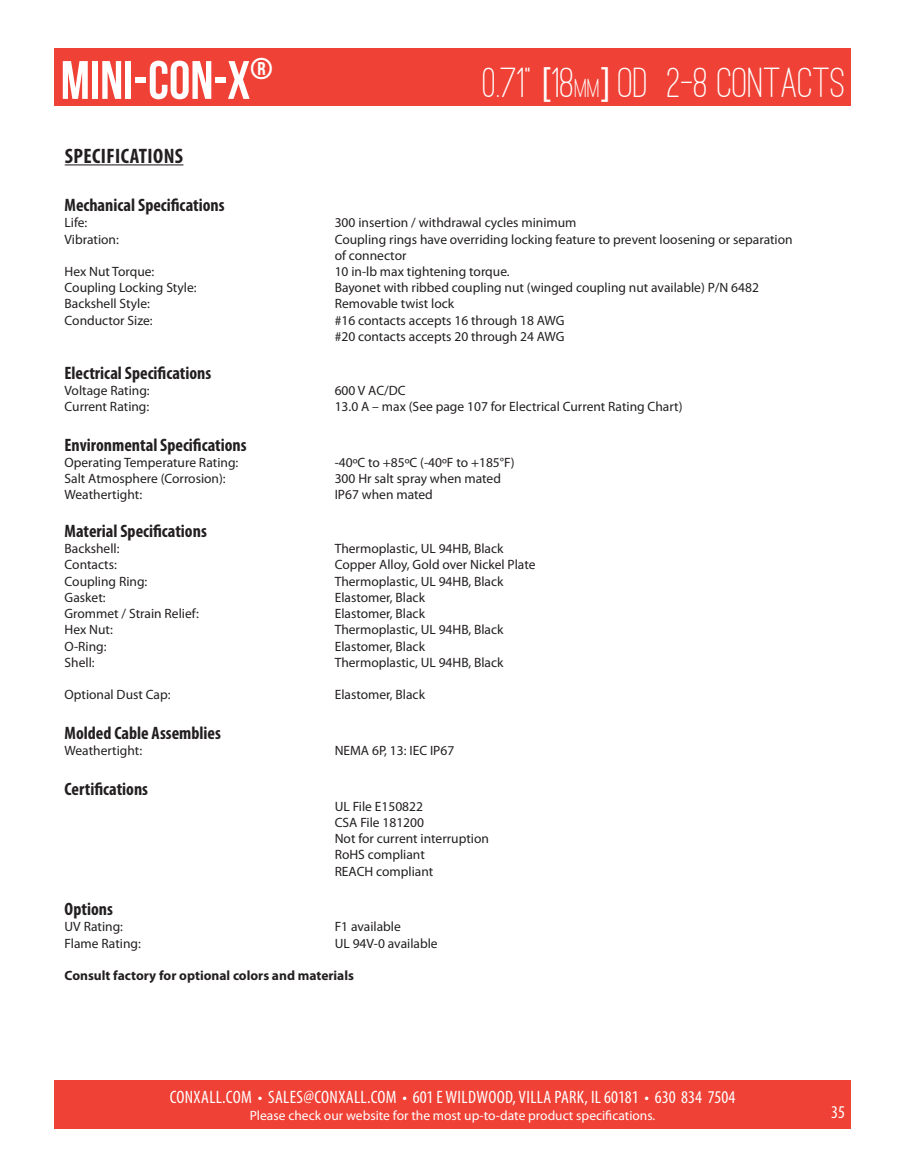
<style>
.page{position:relative;width:905px;height:1175px;background:#fff}
.page>*{position:absolute;margin:0;border:0;box-sizing:border-box;transform-origin:0 0}
.t1{font:54px "Bebas Neue";color:#fff}
.t2{font:500 43.5px "Ostrich Sans";color:#fff}
.t3{font:700 condensed 21px "Myriad Pro";letter-spacing:.02em;color:#231f20}
.t4{font:700 condensed 18px "Myriad Pro";color:#231f20}
.t5{font:condensed 18px "Myriad Pro";letter-spacing:.02em;color:#fff}
.t6{font:13.5px/16.2px "Myriad Pro";color:#231f20}
.t7{font:13.5px "Myriad Pro";color:#fff}
.t8{font:700 13.5px "Myriad Pro";color:#231f20}
.s1{font-family:"Myriad Pro";font-weight:400;font-stretch:condensed}
.s2{font-size:27px}
</style>
<div class="page">
<div style="left:54px;top:49px;width:796px;height:57px;background:#ef4135"></div>
<div style="left:55px;top:1080px;width:795px;height:48px;background:#ef4135"></div>
<hr style="left:65px;top:164px;width:118px;height:1px;background:#231f20">
<h1 class="t1" style="left:61px;top:51px;width:213px">MINI-CON-X<sup>®</sup></h1>
<h2 class="t2" style="left:483px;top:57px;width:364px">0.71” <span class="s1">[</span>18<span class="s2">MM</span><span class="s1">]</span> OD 2-8 CONTACTS</h2>
<h3 class="t3" style="left:65px;top:143px;width:120px">Specifications</h3>
<h3 class="t4" style="left:65px;top:194px;width:161px">Mechanical Specifications</h3>
<p class="t6" style="left:65px;top:214px;width:24px">Life:</p>
<p class="t6" style="left:335px;top:214px;width:243px">300 insertion / withdrawal cycles minimum</p>
<p class="t6" style="left:65px;top:231px;width:56px">Vibration:</p>
<p class="t6" style="left:335px;top:231px;width:459px">Coupling rings have overriding locking feature to prevent loosening or separation of connector</p>
<p class="t6" style="left:65px;top:263px;width:91px">Hex Nut Torque:</p>
<p class="t6" style="left:335px;top:263px;width:176px">10 in-lb max tightening torque.</p>
<p class="t6" style="left:65px;top:279px;width:134px">Coupling Locking Style:</p>
<p class="t6" style="left:335px;top:279px;width:426px">Bayonet with ribbed coupling nut (winged coupling nut available) P/N 6482</p>
<p class="t6" style="left:65px;top:295px;width:87px">Backshell Style:</p>
<p class="t6" style="left:335px;top:295px;width:121px">Removable twist lock</p>
<p class="t6" style="left:65px;top:312px;width:89px">Conductor Size:</p>
<p class="t6" style="left:335px;top:312px;width:231px">#16 contacts accepts 16 through 18 AWG #20 contacts accepts 20 through 24 AWG</p>
<h3 class="t4" style="left:65px;top:361px;width:148px">Electrical Specifications</h3>
<p class="t6" style="left:65px;top:382px;width:87px">Voltage Rating:</p>
<p class="t6" style="left:335px;top:382px;width:72px">600 V AC/DC</p>
<p class="t6" style="left:65px;top:398px;width:86px">Current Rating:</p>
<p class="t6" style="left:335px;top:398px;width:349px">13.0 A – max (See page 107 for Electrical Current Rating Chart)</p>
<h3 class="t4" style="left:65px;top:433px;width:184px">Environmental Specifications</h3>
<p class="t6" style="left:65px;top:454px;width:175px">Operating Temperature Rating:</p>
<p class="t6" style="left:335px;top:454px;width:181px">-40ºC to +85ºC (-40ºF to +185°F)</p>
<p class="t6" style="left:65px;top:470px;width:163px">Salt Atmosphere (Corrosion):</p>
<p class="t6" style="left:335px;top:470px;width:168px">300 Hr salt spray when mated</p>
<p class="t6" style="left:65px;top:486px;width:79px">Weathertight:</p>
<p class="t6" style="left:335px;top:486px;width:100px">IP67 when mated</p>
<h3 class="t4" style="left:65px;top:520px;width:144px">Material Specifications</h3>
<p class="t6" style="left:65px;top:540px;width:56px">Backshell:</p>
<p class="t6" style="left:335px;top:540px;width:170px">Thermoplastic, UL 94HB, Black</p>
<p class="t6" style="left:65px;top:556px;width:54px">Contacts:</p>
<p class="t6" style="left:335px;top:556px;width:202px">Copper Alloy, Gold over Nickel Plate</p>
<p class="t6" style="left:65px;top:573px;width:84px">Coupling Ring:</p>
<p class="t6" style="left:335px;top:573px;width:170px">Thermoplastic, UL 94HB, Black</p>
<p class="t6" style="left:65px;top:589px;width:43px">Gasket:</p>
<p class="t6" style="left:335px;top:589px;width:92px">Elastomer, Black</p>
<p class="t6" style="left:65px;top:605px;width:136px">Grommet / Strain Relief:</p>
<p class="t6" style="left:335px;top:605px;width:92px">Elastomer, Black</p>
<p class="t6" style="left:65px;top:621px;width:50px">Hex Nut:</p>
<p class="t6" style="left:335px;top:621px;width:170px">Thermoplastic, UL 94HB, Black</p>
<p class="t6" style="left:65px;top:637px;width:44px">O-Ring:</p>
<p class="t6" style="left:335px;top:637px;width:92px">Elastomer, Black</p>
<p class="t6" style="left:65px;top:654px;width:32px">Shell:</p>
<p class="t6" style="left:335px;top:654px;width:170px">Thermoplastic, UL 94HB, Black</p>
<p class="t6" style="left:65px;top:686px;width:107px">Optional Dust Cap:</p>
<p class="t6" style="left:335px;top:686px;width:92px">Elastomer, Black</p>
<h3 class="t4" style="left:65px;top:721px;width:158px">Molded Cable Assemblies</h3>
<p class="t6" style="left:65px;top:742px;width:79px">Weathertight:</p>
<p class="t6" style="left:335px;top:742px;width:121px">NEMA 6P, 13: IEC IP67</p>
<h3 class="t4" style="left:65px;top:777px;width:85px">Certifications</h3>
<p class="t6" style="left:335px;top:798px;width:156px">UL File E150822<br>CSA File 181200<br>Not for current interruption<br>RoHS compliant<br>REACH compliant</p>
<h3 class="t4" style="left:65px;top:898px;width:50px">Options</h3>
<p class="t6" style="left:65px;top:918px;width:60px">UV Rating:</p>
<p class="t6" style="left:335px;top:918px;width:68px">F1 available</p>
<p class="t6" style="left:65px;top:934px;width:78px">Flame Rating:</p>
<p class="t6" style="left:335px;top:934px;width:104px">UL 94V-0 available</p>
<p class="t8" style="left:65px;top:966px;width:291px">Consult factory for optional colors and materials</p>
<h3 class="t5" style="left:170px;top:1086px;width:567px">CONXALL.COM • SALES@CONXALL.COM • 601 E WILDWOOD, VILLA PARK, IL 60181 • 630 834 7504</h3>
<p class="t7" style="left:250px;top:1106px;width:407px">Please check our website for the most up-to-date product specifications.</p>
<h3 class="t5" style="left:831px;top:1101px;width:15px">35</h3>
</div>
